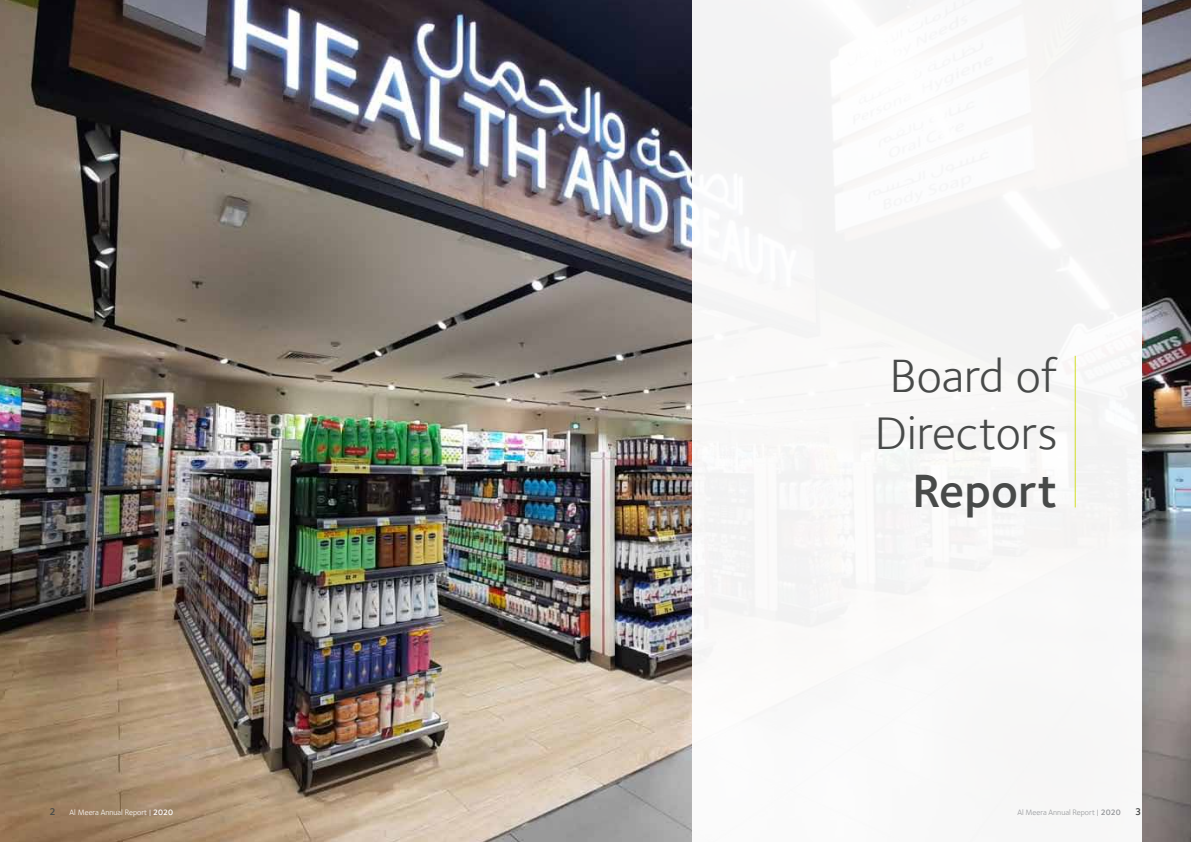
<style>
.page{position:relative;width:1191px;height:842px;background:#fff}
.page>*{position:absolute;margin:0;border:0;box-sizing:border-box;transform-origin:0 0}
.t1{font:48px/57.6px "Foundry Sterling";color:#484a49;text-align:center}
.t2{font:600 48px "Foundry Sterling";color:#484a49}
.t3{font:600 10px "Foundry Sterling";color:#484a49}
.t4{font:8px "Foundry Sterling";color:#fff}
.t5{font:8px "Foundry Sterling";color:#939598}
.s1{font-weight:600}
</style>
<div class="page">
<img style="left:0;top:0;width:1191px;height:842px">
<div style="left:692px;top:0;width:449px;height:842px;background:#f8f8f7"></div>
<hr style="left:1074px;top:356px;width:1px;height:151px;background:#d2de26">
<h1 class="t1" style="left:875px;top:346px;width:184px">Board of<br>Directors</h1>
<h1 class="t2" style="left:912px;top:462px;width:147px">Report</h1>
<p class="t3" style="left:50px;top:806px;width:8px">2</p>
<p class="t4" style="left:70px;top:807px;width:105px">Al Meera Annual Report | <span class="s1">2020</span></p>
<p class="t5" style="left:1017px;top:808px;width:105px">Al Meera Annual Report | <span class="s1">2020</span></p>
<p class="t3" style="left:1135px;top:806px;width:8px">3</p>
</div>
